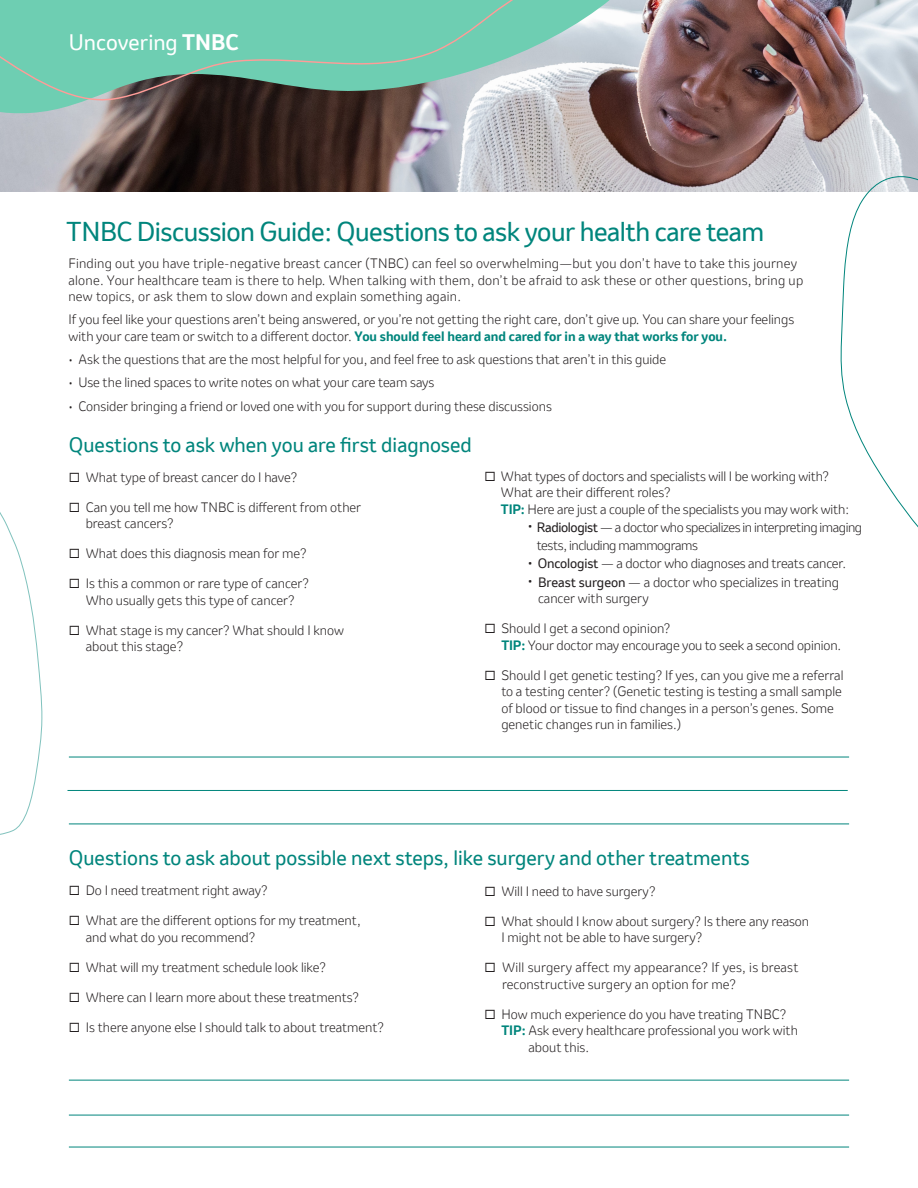
<style>
.page{position:relative;width:918px;height:1188px;background:#fff}
.page>*{position:absolute;margin:0;border:0;box-sizing:border-box;transform-origin:0 0}
.t1{font:25.5px "Invention";letter-spacing:-.02em;color:#00857c}
.t2{font:21px "Invention";color:#fff}
.t3{font:19.5px "Invention";color:#00857c}
.t4{font:300 12.75px/16.5px "Invention";color:#231f20}
.t5{font:300 12.75px/16.5px "Invention";letter-spacing:.02em;color:#231f20}
.t6{font:300 12.75px/18px "Invention";letter-spacing:-.03em;color:#231f20}
.s1{font-weight:700}
.s2{font-weight:700;color:#00857c}
.s3{font-weight:400}
</style>
<div class="page">
<img style="left:0;top:0;width:918px;height:191px">
<img style="left:0;top:0;width:732px;height:117px">
<svg style="left:0;top:0;width:634px;height:106px;background:#7bbaa7"></svg>
<svg style="left:840px;top:164px;width:78px;height:364px"></svg>
<hr style="left:69px;top:757px;width:780px;height:1px;background:#00857c">
<hr style="left:69px;top:1080px;width:780px;height:1px;background:#00857c">
<hr style="left:69px;top:824px;width:780px;height:1px;background:#00857c">
<hr style="left:69px;top:1147px;width:780px;height:1px;background:#00857c">
<hr style="left:69px;top:1115px;width:780px;height:1px;background:#00857c">
<hr style="left:68px;top:790px;width:780px;height:1px;background:#00857c">
<svg style="left:0;top:512px;width:42px;height:323px"></svg>
<p class="t2" style="left:69px;top:27px;width:171px">Uncovering <span class="s1">TNBC</span></p>
<p class="t1" style="left:66px;top:213px;width:699px">TNBC Discussion Guide: Questions to ask your health care team</p>
<p class="t5" style="left:68px;top:255px;width:736px">Finding out you have triple-negative breast cancer (TNBC) can feel so overwhelming—but you don’t have to take this journey alone. Your healthcare team is there to help. When talking with them, don’t be afraid to ask these or other questions, bring up new topics, or ask them to slow down and explain something again.</p>
<p class="t4" style="left:68px;top:311px;width:727px">If you feel like your questions aren’t being answered, or you’re not getting the right care, don’t give up. You can share your feelings with your care team or switch to a different doctor. <span class="s2">You should feel heard and cared for in a way that works for you.</span></p>
<p class="t4" style="left:68px;top:351px;width:599px">• Ask the questions that are the most helpful for you, and feel free to ask questions that aren’t in this guide</p>
<p class="t4" style="left:68px;top:374px;width:368px">• Use the lined spaces to write notes on what your care team says</p>
<p class="t4" style="left:68px;top:397px;width:485px">• Consider bringing a friend or loved one with you for support during these discussions</p>
<p class="t3" style="left:69px;top:431px;width:404px">Questions to ask when you are first diagnosed</p>
<p class="t4" style="left:69px;top:468px;width:230px">◻ What type of breast cancer do I have?</p>
<p class="t4" style="left:86px;top:498px;width:277px;text-indent:-17px">◻ Can you tell me how TNBC is different from other breast cancers?</p>
<p class="t4" style="left:69px;top:545px;width:239px">◻ What does this diagnosis mean for me?</p>
<p class="t4" style="left:69px;top:575px;width:242px;text-align:center">◻ Is this a common or rare type of cancer?<br>Who usually gets this type of cancer?</p>
<p class="t4" style="left:86px;top:621px;width:260px;text-indent:-17px">◻ What stage is my cancer? What should I know about this stage?</p>
<p class="t4" style="left:501px;top:468px;width:350px;text-indent:-16px">◻ What types of doctors and specialists will I be working with?<br>What are their different roles?<br><span class="s2">TIP:</span> Here are just a couple of the specialists you may work with:</p>
<p class="t6" style="left:537px;top:518px;width:327px;text-indent:-9px"><span class="s3">• Radiologist</span> — a doctor who specializes in interpreting imaging tests, including mammograms</p>
<p class="t4" style="left:528px;top:555px;width:320px"><span class="s3">• Oncologist</span> — a doctor who diagnoses and treats cancer.</p>
<p class="t4" style="left:538px;top:574px;width:303px;text-indent:-10px"><span class="s3">• Breast surgeon</span> — a doctor who specializes in treating cancer with surgery</p>
<p class="t4" style="left:501px;top:620px;width:341px;text-indent:-17px">◻ Should I get a second opinion?<br><span class="s2">TIP:</span> Your doctor may encourage you to seek a second opinion.</p>
<p class="t4" style="left:501px;top:667px;width:344px;text-indent:-17px">◻ Should I get genetic testing? If yes, can you give me a referral to a testing center? (Genetic testing is testing a small sample of blood or tissue to find changes in a person’s genes. Some genetic changes run in families.)</p>
<p class="t3" style="left:69px;top:844px;width:682px">Questions to ask about possible next steps, like surgery and other treatments</p>
<p class="t4" style="left:69px;top:882px;width:200px">◻ Do I need treatment right away?</p>
<p class="t4" style="left:86px;top:912px;width:277px;text-indent:-17px">◻ What are the different options for my treatment, and what do you recommend?</p>
<p class="t4" style="left:69px;top:959px;width:259px">◻ What will my treatment schedule look like?</p>
<p class="t4" style="left:69px;top:989px;width:292px">◻ Where can I learn more about these treatments?</p>
<p class="t4" style="left:69px;top:1019px;width:317px">◻ Is there anyone else I should talk to about treatment?</p>
<p class="t4" style="left:484px;top:882px;width:173px">◻ Will I need to have surgery?</p>
<p class="t4" style="left:501px;top:912px;width:309px;text-indent:-17px">◻ What should I know about surgery? Is there any reason<br>I might not be able to have surgery?</p>
<p class="t4" style="left:502px;top:959px;width:298px;text-indent:-18px">◻ Will surgery affect my appearance? If yes, is breast reconstructive surgery an option for me?</p>
<p class="t4" style="left:484px;top:1005px;width:303px">◻ How much experience do you have treating TNBC?</p>
<p class="t4" style="left:501px;top:1022px;width:298px"><span class="s2">TIP:</span> Ask every healthcare professional you work with</p>
<p class="t4" style="left:528px;top:1038px;width:62px">about this.</p>
</div>
